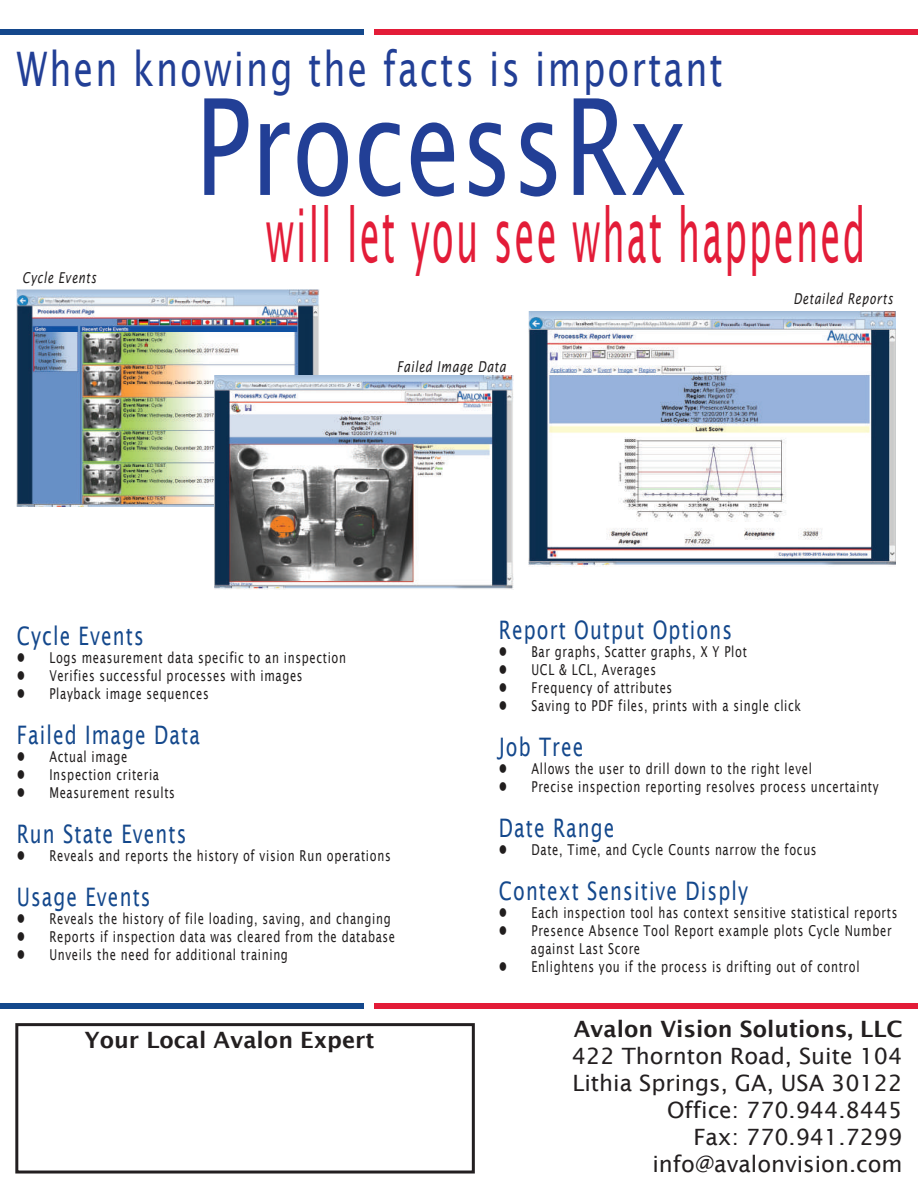
<style>
.page{position:relative;width:918px;height:1188px;background:#fff}
.page>*{position:absolute;margin:0;border:0;box-sizing:border-box;transform-origin:0 0}
.t1{font:133.5px "Lucida Sans";letter-spacing:.005em;color:#223f96;scale:.75 1}
.t2{font:74.4px "Lucida Sans";letter-spacing:.06em;color:#e31c38;scale:.48 1}
.t3{font:47.7px "Lucida Sans";letter-spacing:.06em;color:#223f96;scale:.75 1}
.t4{font:25.5px "Lucida Sans";letter-spacing:.06em;color:#14488c;scale:.75 1}
.t5{font:22.5px/27px "Lucida Sans";color:#231f20;text-align:right}
.t6{font:600 22.5px "Lucida Sans";color:#231f20}
.t7{font:15px/18px "Lucida Sans";letter-spacing:.06em;color:#211e1e;scale:.75 1}
.t8{font:italic 15px "Lucida Sans";letter-spacing:.06em;color:#211e1e;scale:.75 1}
</style>
<div class="page">
<div style="left:0;top:29px;width:364px;height:6px;background:#14488c"></div>
<div style="left:375px;top:29px;width:543px;height:6px;background:#e31c38"></div>
<div style="left:0;top:1003px;width:364px;height:6px;background:#14488c"></div>
<div style="left:374px;top:1003px;width:544px;height:6px;background:#e31c38"></div>
<div style="left:15px;top:1023px;width:460px;height:151px;background:#fff;border:3px solid #231f20"></div>
<img style="left:17px;top:290px;width:302px;height:216px">
<img style="left:528px;top:311px;width:368px;height:255px">
<img style="left:214px;top:375px;width:299px;height:215px">
<h3 class="t3" style="left:17px;top:42px;width:943px">When knowing the facts is important</h3>
<h1 class="t1" style="left:195px;top:71px;width:660px">ProcessRx</h1>
<h2 class="t2" style="left:266px;top:193px;width:1250px">will let you see what happened</h2>
<p class="t8" style="left:22px;top:269px;width:101px">Cycle Events</p>
<p class="t8" style="left:397px;top:358px;width:147px">Failed Image Data</p>
<p class="t8" style="left:793px;top:290px;width:134px">Detailed Reports</p>
<h3 class="t4" style="left:17px;top:622px;width:171px">Cycle Events</h3>
<p class="t7" style="left:17px;top:649px;width:441px">● Logs measurement data specific to an inspection</p>
<p class="t7" style="left:17px;top:667px;width:383px">● Verifies successful processes with images</p>
<p class="t7" style="left:17px;top:685px;width:257px">● Playback image sequences</p>
<h3 class="t4" style="left:17px;top:721px;width:246px">Failed Image Data</h3>
<p class="t7" style="left:17px;top:748px;width:149px">● Actual image</p>
<p class="t7" style="left:17px;top:766px;width:191px">● Inspection criteria</p>
<p class="t7" style="left:17px;top:784px;width:212px">● Measurement results</p>
<h3 class="t4" style="left:17px;top:820px;width:228px">Run State Events</h3>
<p class="t7" style="left:17px;top:847px;width:500px">● Reveals and reports the history of vision Run operations</p>
<h3 class="t4" style="left:17px;top:883px;width:180px">Usage Events</h3>
<p class="t7" style="left:17px;top:910px;width:500px">● Reveals the history of file loading, saving, and changing</p>
<p class="t7" style="left:17px;top:928px;width:506px">● Reports if inspection data was cleared from the database</p>
<p class="t7" style="left:17px;top:946px;width:363px">● Unveils the need for additional training</p>
<h3 class="t6" style="left:84px;top:1027px;width:292px">Your Local Avalon Expert</h3>
<h3 class="t4" style="left:499px;top:616px;width:312px">Report Output Options</h3>
<p class="t7" style="left:499px;top:643px;width:332px">● Bar graphs, Scatter graphs, X Y Plot</p>
<p class="t7" style="left:499px;top:661px;width:211px">● UCL &amp; LCL, Averages</p>
<p class="t7" style="left:499px;top:679px;width:233px">● Frequency of attributes</p>
<p class="t7" style="left:499px;top:697px;width:404px">● Saving to PDF files, prints with a single click</p>
<h3 class="t4" style="left:499px;top:733px;width:114px">Job Tree</h3>
<p class="t7" style="left:499px;top:760px;width:419px">● Allows the user to drill down to the right level</p>
<p class="t7" style="left:499px;top:778px;width:508px">● Precise inspection reporting resolves process uncertainty</p>
<h3 class="t4" style="left:499px;top:814px;width:156px">Date Range</h3>
<p class="t7" style="left:499px;top:841px;width:425px">● Date, Time, and Cycle Counts narrow the focus</p>
<h3 class="t4" style="left:499px;top:877px;width:334px">Context Sensitive Disply</h3>
<p class="t7" style="left:499px;top:904px;width:533px">● Each inspection tool has context sensitive statistical reports</p>
<p class="t7" style="left:531px;top:922px;width:482px;text-indent:-32px">● Presence Absence Tool Report example plots Cycle Number against Last Score</p>
<p class="t7" style="left:499px;top:958px;width:482px">● Enlightens you if the process is drifting out of control</p>
<h3 class="t6" style="left:574px;top:1016px;width:330px">Avalon Vision Solutions, LLC</h3>
<h3 class="t5" style="left:572px;top:1042px;width:332px">422 Thornton Road, Suite 104<br>Lithia Springs, GA, USA 30122<br>Office: 770.944.8445<br>Fax: 770.941.7299 info@avalonvision.com</h3>
</div>
